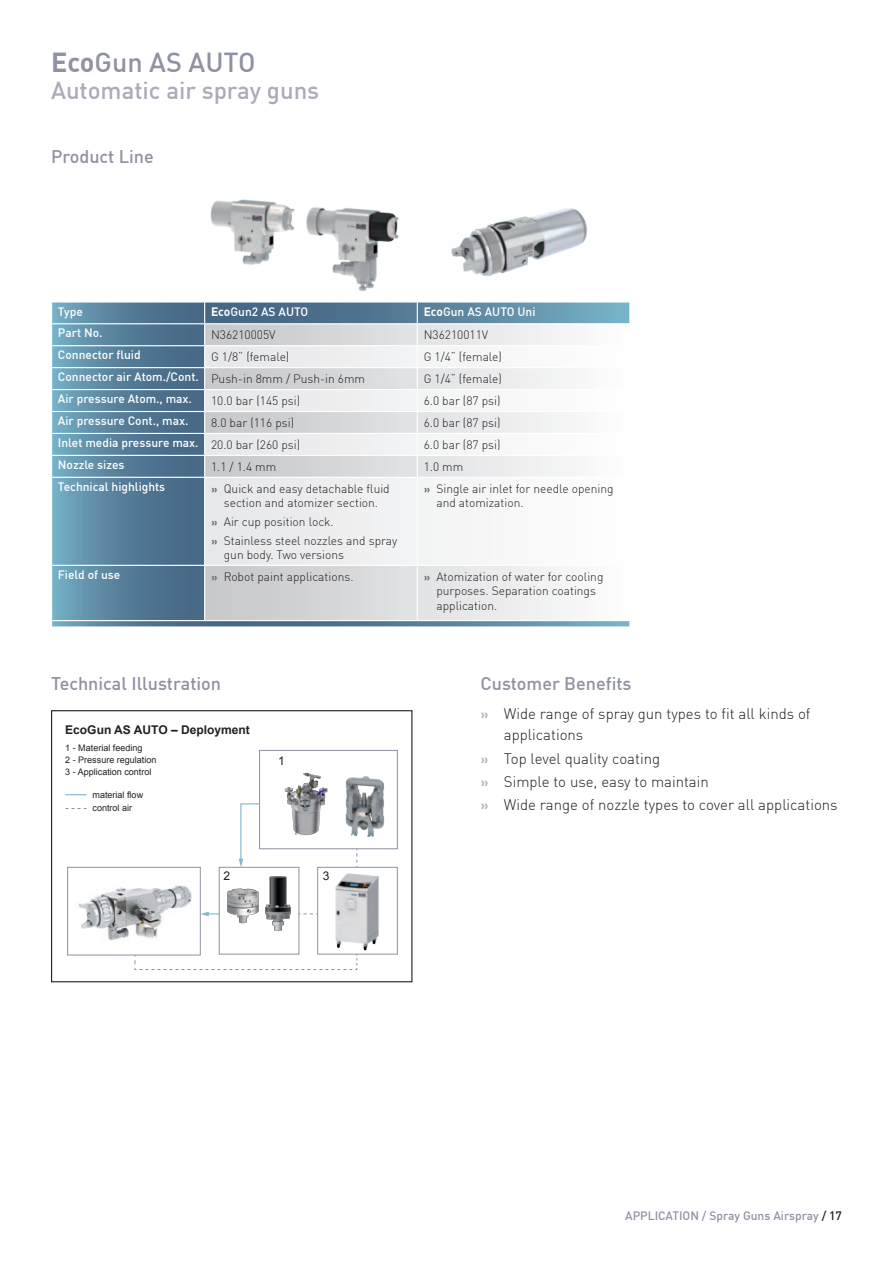
<style>
.page{position:relative;width:893px;height:1263px;background:#fff}
.page>*{position:absolute;margin:0;border:0;box-sizing:border-box;transform-origin:0 0}
.nadpis_str2{font:500 27px "DIN Offc Pro";color:#8f92a2}
.podnadpis_str2{font:500 24px "DIN Offc Pro";color:#abacb9}
.nadpis_kapitol{font:500 18px "DIN Offc Pro";color:#8f92a2}
.odrazky{font:300 15px/21px "DIN Offc Pro";color:#231f20}
.TB-line-odrazky{font:300 12px/14.4px "DIN Offc Pro";color:#231f20}
.accessories_partNum{font:500 12px "DIN Offc Pro";color:#fff}
.TB-line-text{font:300 12px "DIN Offc Pro";color:#231f20}
.t1{font:500 12px "DIN Offc Pro";color:#8f92a2}
.t2{font:700 12px "Arial";color:#231f20}
.t3{font:12px "Arial";color:#231f20}
.t4{font:9px/12px "Arial";color:#231f20}
.s1{font-weight:700}
.s2{font-family:"Univers";font-weight:700;color:#6c6d70}
.s3{font-family:"Univers";font-weight:700;color:#b6b6c1}
.s4{color:#231f20}
</style>
<div class="page">
<svg style="left:65px;top:795px;width:333px;height:161px"></svg>
<img style="left:68px;top:811px;width:132px;height:145px">
<img style="left:344px;top:776px;width:43px;height:63px">
<img style="left:271px;top:772px;width:70px;height:67px">
<img style="left:329px;top:869px;width:55px;height:83px">
<img style="left:223px;top:876px;width:31px;height:57px">
<img style="left:254px;top:867px;width:48px;height:73px">
<div style="left:259px;top:750px;width:139px;height:99px;border:1px solid #8f92a2"></div>
<div style="left:67px;top:867px;width:133px;height:88px;border:1px solid #8f92a2"></div>
<div style="left:317px;top:867px;width:81px;height:87px;border:1px solid #8f92a2"></div>
<div style="left:219px;top:867px;width:80px;height:87px;border:1px solid #8f92a2"></div>
<svg style="left:200px;top:912px;width:19px;height:4px"></svg>
<svg style="left:65px;top:794px;width:22px;height:1px"></svg>
<svg style="left:65px;top:808px;width:22px;height:1px"></svg>
<svg style="left:239px;top:803px;width:22px;height:64px"></svg>
<svg style="left:356px;top:849px;width:1px;height:18px"></svg>
<svg style="left:299px;top:913px;width:19px;height:1px"></svg>
<svg style="left:134px;top:954px;width:224px;height:16px"></svg>
<div style="left:51px;top:710px;width:361px;height:272px;border:1px solid #231f20"></div>
<svg style="left:52px;top:303px;width:577px;height:323px;background:#5a839d"></svg>
<svg style="left:52px;top:324px;width:152px;height:296px;background:#59839d"></svg>
<svg style="left:205px;top:324px;width:424px;height:296px"></svg>
<svg style="left:205px;top:346px;width:424px;height:219px"></svg>
<svg style="left:417px;top:303px;width:1px;height:174px"></svg>
<svg style="left:629px;top:303px;width:1px;height:20px"></svg>
<hr style="left:417px;top:478px;width:1px;height:87px;background:#fff">
<hr style="left:417px;top:566px;width:1px;height:54px;background:#fff">
<hr style="left:205px;top:345px;width:212px;height:1px;background:#fff">
<hr style="left:417px;top:345px;width:212px;height:1px;background:#fff">
<hr style="left:205px;top:367px;width:212px;height:1px;background:#fff">
<hr style="left:417px;top:367px;width:212px;height:1px;background:#fff">
<hr style="left:205px;top:389px;width:212px;height:1px;background:#fff">
<hr style="left:417px;top:389px;width:212px;height:1px;background:#fff">
<hr style="left:205px;top:411px;width:212px;height:1px;background:#fff">
<hr style="left:417px;top:411px;width:212px;height:1px;background:#fff">
<hr style="left:205px;top:433px;width:212px;height:1px;background:#fff">
<hr style="left:417px;top:433px;width:212px;height:1px;background:#fff">
<hr style="left:205px;top:455px;width:212px;height:1px;background:#fff">
<hr style="left:417px;top:455px;width:212px;height:1px;background:#fff">
<hr style="left:205px;top:477px;width:212px;height:1px;background:#fff">
<hr style="left:417px;top:477px;width:212px;height:1px;background:#fff">
<hr style="left:205px;top:565px;width:212px;height:1px;background:#fff">
<hr style="left:417px;top:565px;width:212px;height:1px;background:#fff">
<hr style="left:52px;top:345px;width:153px;height:1px;background:#fff">
<hr style="left:52px;top:367px;width:152px;height:1px;background:#fff">
<hr style="left:52px;top:389px;width:152px;height:1px;background:#fff">
<hr style="left:52px;top:411px;width:152px;height:1px;background:#fff">
<hr style="left:52px;top:433px;width:152px;height:1px;background:#fff">
<hr style="left:52px;top:455px;width:153px;height:1px;background:#fff">
<hr style="left:52px;top:477px;width:152px;height:1px;background:#fff">
<hr style="left:52px;top:565px;width:152px;height:1px;background:#fff">
<hr style="left:52px;top:323px;width:153px;height:1px;background:#fff">
<hr style="left:205px;top:323px;width:212px;height:1px;background:#fff">
<hr style="left:417px;top:323px;width:213px;height:1px;background:#fff">
<hr style="left:52px;top:620px;width:153px;height:1px;background:#fff">
<hr style="left:205px;top:620px;width:212px;height:1px;background:#fff">
<hr style="left:417px;top:620px;width:213px;height:1px;background:#fff">
<hr style="left:204px;top:477px;width:1px;height:88px;background:#fff">
<hr style="left:204px;top:565px;width:1px;height:55px;background:#fff">
<svg style="left:204px;top:303px;width:1px;height:174px"></svg>
<img style="left:210px;top:199px;width:190px;height:92px">
<img style="left:451px;top:208px;width:137px;height:69px">
<p class="nadpis_str2" style="left:51px;top:40px;width:206px"><span class="s1">Eco</span>Gun AS AUTO</p>
<p class="podnadpis_str2" style="left:51px;top:71px;width:270px">Automatic air spray guns</p>
<p class="nadpis_kapitol" style="left:51px;top:141px;width:104px">Product Line</p>
<p class="accessories_partNum" style="left:58px;top:302px;width:26px">Type</p>
<p class="accessories_partNum" style="left:211px;top:302px;width:99px"><span class="s1">Eco</span>Gun2 AS AUTO</p>
<p class="accessories_partNum" style="left:424px;top:302px;width:113px"><span class="s1">Eco</span>Gun AS AUTO Uni</p>
<p class="accessories_partNum" style="left:58px;top:323px;width:46px">Part No.</p>
<p class="TB-line-text" style="left:211px;top:326px;width:66px">N36210005V</p>
<p class="TB-line-text" style="left:424px;top:326px;width:66px">N36210011V</p>
<p class="accessories_partNum" style="left:58px;top:345px;width:84px">Connector fluid</p>
<p class="TB-line-text" style="left:211px;top:348px;width:80px">G 1/8“ (female)</p>
<p class="TB-line-text" style="left:424px;top:348px;width:80px">G 1/4“ (female)</p>
<p class="accessories_partNum" style="left:58px;top:367px;width:142px">Connector air Atom./Cont.</p>
<p class="TB-line-text" style="left:211px;top:370px;width:156px">Push-in 8mm / Push-in 6mm</p>
<p class="TB-line-text" style="left:424px;top:370px;width:80px">G 1/4“ (female)</p>
<p class="accessories_partNum" style="left:58px;top:389px;width:136px">Air pressure Atom., max.</p>
<p class="TB-line-text" style="left:211px;top:392px;width:91px">10.0 bar (145 psi)</p>
<p class="TB-line-text" style="left:424px;top:392px;width:78px">6.0 bar (87 psi)</p>
<p class="accessories_partNum" style="left:58px;top:411px;width:132px">Air pressure Cont., max.</p>
<p class="TB-line-text" style="left:211px;top:413px;width:85px">8.0 bar (116 psi)</p>
<p class="TB-line-text" style="left:424px;top:413px;width:78px">6.0 bar (87 psi)</p>
<p class="accessories_partNum" style="left:58px;top:433px;width:142px">Inlet media pressure max.</p>
<p class="TB-line-text" style="left:211px;top:435px;width:91px">20.0 bar (260 psi)</p>
<p class="TB-line-text" style="left:424px;top:435px;width:78px">6.0 bar (87 psi)</p>
<p class="accessories_partNum" style="left:58px;top:455px;width:68px">Nozzle sizes</p>
<p class="TB-line-text" style="left:211px;top:457px;width:67px">1.1 / 1.4 mm</p>
<p class="TB-line-text" style="left:424px;top:457px;width:41px">1.0 mm</p>
<p class="accessories_partNum" style="left:58px;top:477px;width:109px">Technical highlights</p>
<p class="TB-line-odrazky" style="left:211px;top:480px;width:180px;text-align:center"><span class="s2">»</span> Quick and easy detachable fluid section and atomizer section.</p>
<p class="TB-line-odrazky" style="left:211px;top:513px;width:124px"><span class="s2">»</span> Air cup position lock.</p>
<p class="TB-line-odrazky" style="left:224px;top:532px;width:175px;text-indent:-13px"><span class="s2">»</span> Stainless steel nozzles and spray gun body. Two versions</p>
<p class="TB-line-odrazky" style="left:436px;top:480px;width:179px;text-indent:-13px"><span class="s2">»</span> Single air inlet for needle opening and atomization.</p>
<p class="accessories_partNum" style="left:58px;top:565px;width:64px">Field of use</p>
<p class="TB-line-odrazky" style="left:211px;top:568px;width:144px"><span class="s2">»</span> Robot paint applications.</p>
<p class="TB-line-odrazky" style="left:436px;top:568px;width:169px;text-indent:-13px"><span class="s2">»</span> Atomization of water for cooling purposes. Separation coatings application.</p>
<p class="nadpis_kapitol" style="left:51px;top:669px;width:172px">Technical Illustration</p>
<p class="t2" style="left:65px;top:721px;width:186px">EcoGun AS AUTO – Deployment</p>
<p class="t4" style="left:65px;top:742px;width:93px">1 - Material feeding<br>2 - Pressure regulation<br>3 - Application control</p>
<p class="t4" style="left:93px;top:788px;width:52px;line-height:13px">material flow control air</p>
<p class="t3" style="left:278px;top:752px;width:8px">1</p>
<p class="t3" style="left:223px;top:868px;width:8px">2</p>
<p class="t3" style="left:323px;top:868px;width:8px">3</p>
<p class="nadpis_kapitol" style="left:480px;top:669px;width:153px">Customer Benefits</p>
<p class="odrazky" style="left:504px;top:702px;width:308px;text-indent:-23px"><span class="s3">»</span> Wide range of spray gun types to fit all kinds of applications</p>
<p class="odrazky" style="left:480px;top:746px;width:181px"><span class="s3">»</span> Top level quality coating</p>
<p class="odrazky" style="left:480px;top:769px;width:230px"><span class="s3">»</span> Simple to use, easy to maintain</p>
<p class="odrazky" style="left:480px;top:792px;width:359px"><span class="s3">»</span> Wide range of nozzle types to cover all applications</p>
<p class="t1" style="left:625px;top:1206px;width:218px">APPLICATION / Spray Guns Airspray <span class="s4">/ 17</span></p>
</div>
